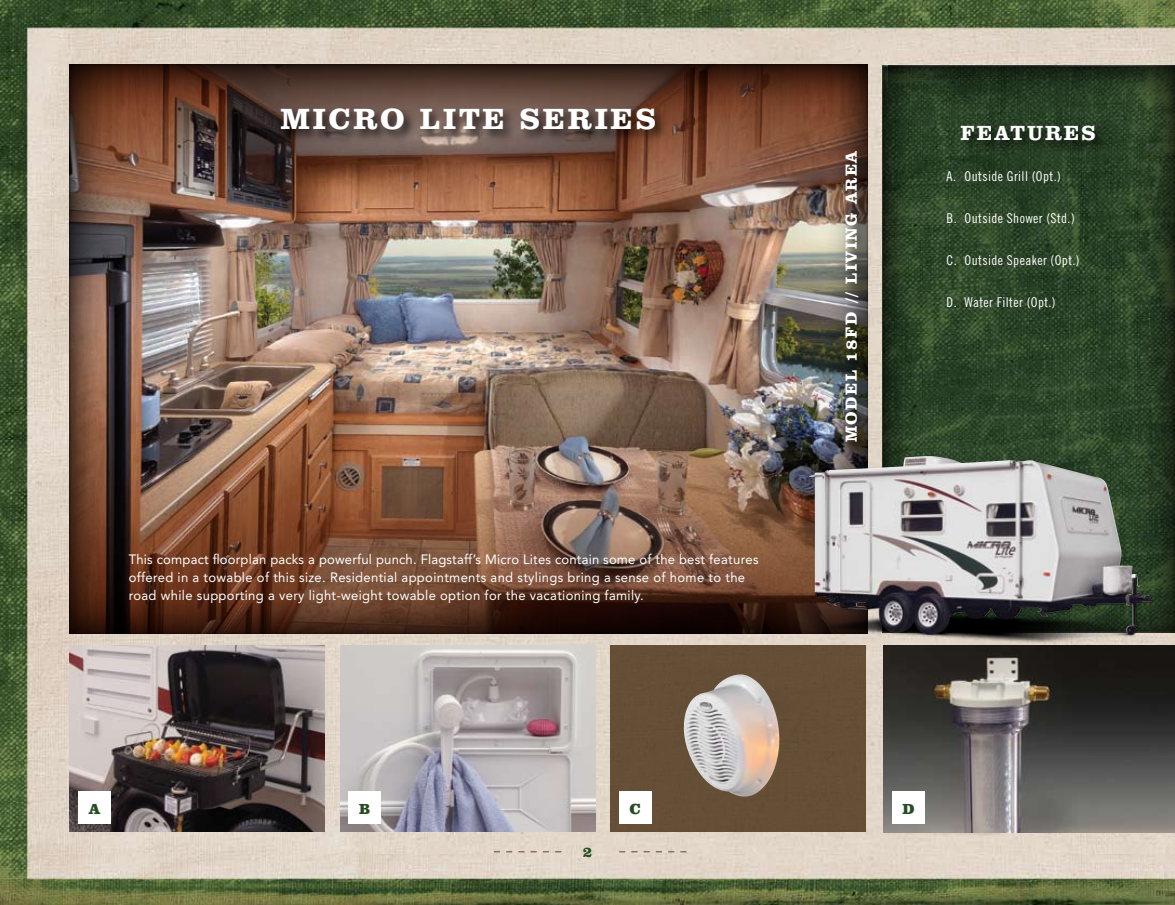
<style>
.page{position:relative;width:1175px;height:905px;background:#fff}
.page>*{position:absolute;margin:0;border:0;box-sizing:border-box;transform-origin:0 0}
.t1{font:700 30px "Clarendon BT";color:#fff}
.t2{font:700 21px "Clarendon BT";color:#fff}
.t3{font:700 16.5px "Clarendon BT";letter-spacing:.09em;color:#fff}
.t4{font:900 15px "Clarendon BT";color:#264d20}
.t5{font:13.5px/18px "Avenir";letter-spacing:.025em;color:#fff}
.t6{font:13.5px "Trade Gothic Cond Eighteen";letter-spacing:.03em;color:#fff}
</style>
<div class="page">
<img style="left:0;top:0;width:1174px;height:904px">
<img style="left:69px;top:64px;width:754px;height:300px">
<img style="left:883px;top:645px;width:291px;height:187px">
<img style="left:70px;top:645px;width:255px;height:186px">
<img style="left:341px;top:645px;width:255px;height:186px">
<div style="left:610px;top:645px;width:255px;height:186px;background:#654e36"></div>
<img style="left:683px;top:674px;width:97px;height:123px">
<svg style="left:926px;top:66px;width:204px;height:44px;background:#223620"></svg>
<svg style="left:882px;top:66px;width:44px;height:382px;background:#273923"></svg>
<img style="left:113px;top:109px;width:710px;height:127px">
<img style="left:113px;top:364px;width:710px;height:225px">
<svg style="left:113px;top:65px;width:710px;height:44px;background:#503225"></svg>
<svg style="left:69px;top:65px;width:44px;height:524px;background:#624233"></svg>
<img style="left:823px;top:64px;width:44px;height:384px">
<svg style="left:69px;top:589px;width:729px;height:44px;background:#3c1e12"></svg>
<svg style="left:1130px;top:66px;width:44px;height:566px;background:#283c23"></svg>
<svg style="left:494px;top:850px;width:67px;height:2px"></svg>
<svg style="left:619px;top:850px;width:67px;height:2px"></svg>
<img style="left:798px;top:448px;width:359px;height:200px">
<img style="left:809px;top:470px;width:279px;height:165px">
<div style="left:278px;top:104px;width:392px;height:40px;background:#000;opacity:.75"></div>
<div style="left:78px;top:791px;width:33px;height:33px;background:#fff"></div>
<div style="left:349px;top:791px;width:32px;height:33px;background:#fff"></div>
<div style="left:619px;top:791px;width:32px;height:33px;background:#fff"></div>
<div style="left:892px;top:791px;width:32px;height:33px;background:#fff"></div>
<div style="left:958px;top:121px;width:151px;height:34px;background:#000;opacity:.75"></div>
<div style="left:841px;top:148px;width:31px;height:308px;background:#000;opacity:.75"></div>
<svg style="left:583px;top:847px;width:8px;height:9px"></svg>
<h1 class="t1" style="left:281px;top:100px;width:184px">MICRO LITE</h1>
<h1 class="t1" style="left:520px;top:100px;width:24px">SERIES</h1>
<p class="t5" style="left:129px;top:550px;width:631px">This compact floorplan packs a powerful punch. Flagstaff’s Micro Lites contain some of the best features offered in a towable of this size. Residential appointments and stylings bring a sense of home to the road while supporting a very light-weight towable option for the vacationing family.</p>
<p class="t3" style="left:841px;top:442px;width:293px;rotate:-90deg">MODEL 18FD // LIVING AREA</p>
<h2 class="t2" style="left:960px;top:120px;width:103px">FEATURES</h2>
<p class="t6" style="left:946px;top:168px;width:116px">A. Outside Grill (Opt.)</p>
<p class="t6" style="left:946px;top:210px;width:130px">B. Outside Shower (Std.)</p>
<p class="t6" style="left:946px;top:252px;width:134px">C. Outside Speaker (Opt.)</p>
<p class="t6" style="left:946px;top:294px;width:111px">D. Water Filter (Opt.)</p>
<p class="t4" style="left:89px;top:799px;width:12px">A</p>
<p class="t4" style="left:359px;top:799px;width:13px">B</p>
<p class="t4" style="left:629px;top:799px;width:13px">C</p>
<p class="t4" style="left:902px;top:799px;width:14px">D</p>
</div>
